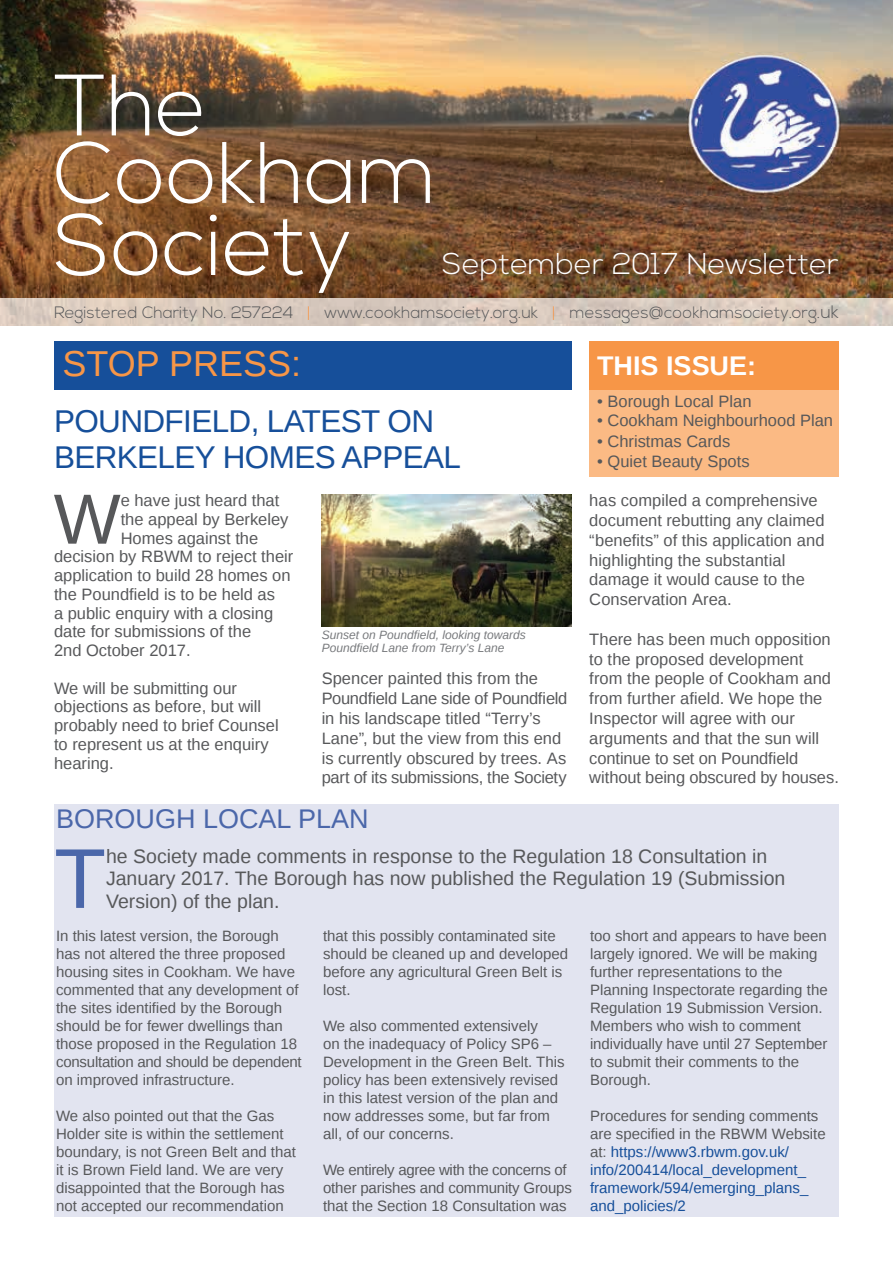
<style>
.page{position:relative;width:893px;height:1263px;background:#fff}
.page>*{position:absolute;margin:0;border:0;box-sizing:border-box;transform-origin:0 0}
.t1{font:300 87px/69.8px "Nexa";color:#fff}
.t2{font:84.9px "Liberation Sans";color:#4b67aa}
.t3{font:70.95px "Liberation Sans";color:#57585a}
.t4{font:36px "Liberation Sans";color:#f79647}
.t5{font:31.5px/36px "Liberation Sans";letter-spacing:-.02em;color:#164f9a}
.t6{font:300 30px "Nexa";color:#fff}
.t7{font:27px "Liberation Sans";color:#4b67aa}
.t8{font:700 27px "Liberation Sans";color:#fff}
.t9{font:19.5px/22.5px "Liberation Sans";color:#57585a}
.t10{font:16.5px/19.8px "Liberation Sans";color:#57585a}
.t11{font:300 16.5px "Nexa";letter-spacing:.005em;color:#57585a}
.t12{font:15px/18px "Liberation Sans";color:#57585a}
.t13{font:15px/18px "Liberation Sans";color:#164f9a}
.t14{font:italic 12px/13.5px "Liberation Sans";color:#787a7d}
.s1{color:#f79647}
.s2{font-size:18px}
.s3{color:#57585a}
</style>
<div class="page">
<div style="left:54px;top:804px;width:785px;height:413px;background:#e2e4f0"></div>
<div style="left:54px;top:341px;width:517px;height:48px;background:#164f9a"></div>
<img style="left:322px;top:494px;width:249px;height:132px">
<div style="left:589px;top:356px;width:250px;height:120px;background:#fbba84"></div>
<div style="left:589px;top:341px;width:250px;height:48px;background:#f79647"></div>
<img style="left:0;top:0;width:893px;height:325px">
<img style="left:686px;top:52px;width:155px;height:143px">
<h1 class="t1" style="left:54px;top:75px;width:385px">The<br>Cookham<br>Society</h1>
<p class="t11" style="left:54px;top:303px;width:786px">Registered Charity No. 257224 <span class="s1">|</span> www.cookhamsociety.org.uk <span class="s1">|</span> messages@cookhamsociety.org.<span class="s2">uk</span></p>
<h3 class="t6" style="left:442px;top:247px;width:398px">September 2017 Newsletter</h3>
<h3 class="t4" style="left:63px;top:343px;width:240px">STOP PRESS:</h3>
<h3 class="t5" style="left:54px;top:405px;width:409px">POUNDFIELD, LATEST ON<br>BERKELEY HOMES APPEAL</h3>
<h3 class="t3" style="left:54px;top:479px;width:69px">W</h3>
<p class="t10" style="left:121px;top:491px;width:160px">e have just heard that</p>
<p class="t10" style="left:121px;top:510px;width:169px">the appeal by Berkeley</p>
<p class="t10" style="left:121px;top:529px;width:139px">Homes against the</p>
<p class="t10" style="left:54px;top:547px;width:241px">decision by RBWM to reject their</p>
<p class="t10" style="left:54px;top:566px;width:238px">application to build 28 homes on</p>
<p class="t10" style="left:54px;top:585px;width:223px">the Poundfield is to be held as</p>
<p class="t10" style="left:54px;top:604px;width:221px">a public enquiry with a closing</p>
<p class="t10" style="left:54px;top:622px;width:199px">date for submissions of the</p>
<p class="t10" style="left:54px;top:641px;width:138px">2nd October 2017.</p>
<p class="t10" style="left:54px;top:679px;width:226px;line-height:18.8px">We will be submitting our objections as before, but will probably need to brief Counsel to represent us at the enquiry hearing.</p>
<p class="t14" style="left:322px;top:627px;width:206px">Sunset on Poundfield, looking towards<br>Poundfield Lane from Terry’s Lane</p>
<p class="t10" style="left:322px;top:669px;width:247px">Spencer painted this from the Poundfield Lane side of Poundfield in his landscape titled “Terry’s Lane”, but the view from this end is currently obscured by trees. As part of its submissions, the Society</p>
<h3 class="t8" style="left:597px;top:347px;width:161px">THIS ISSUE:</h3>
<p class="t10" style="left:597px;top:392px;width:156px">• Borough Local Plan</p>
<p class="t10" style="left:597px;top:411px;width:237px">• Cookham Neighbourhood Plan</p>
<p class="t10" style="left:597px;top:432px;width:135px">• Christmas Cards</p>
<p class="t10" style="left:597px;top:452px;width:154px">• Quiet Beauty Spots</p>
<p class="t10" style="left:589px;top:491px;width:237px">has compiled a comprehensive document rebutting any claimed “benefits” of this application and highlighting the substantial damage it would cause to the<br>Conservation Area.</p>
<p class="t10" style="left:589px;top:630px;width:251px">There has been much opposition to the proposed development from the people of Cookham and from further afield. We hope the<br>Inspector will agree with our arguments and that the sun will continue to set on Poundfield without being obscured by houses.</p>
<h3 class="t7" style="left:56px;top:804px;width:314px">BOROUGH LOCAL PLAN</h3>
<h2 class="t2" style="left:54px;top:831px;width:53px">T</h2>
<h3 class="t9" style="left:106px;top:846px;width:681px">he Society made comments in response to the Regulation 18 Consultation in<br>January 2017. The Borough has now published the Regulation 19 (Submission<br>Version) of the plan.</h3>
<p class="t12" style="left:56px;top:927px;width:247px">In this latest version, the Borough has not altered the three proposed housing sites in Cookham. We have commented that any development of the sites identified by the Borough should be for fewer dwellings than those proposed in the Regulation 18 consultation and should be dependent on improved infrastructure.</p>
<p class="t12" style="left:56px;top:1107px;width:241px">We also pointed out that the Gas Holder site is within the settlement boundary, is not Green Belt and that it is Brown Field land. We are very disappointed that the Borough has not accepted our recommendation</p>
<p class="t12" style="left:323px;top:927px;width:247px">that this possibly contaminated site should be cleaned up and developed before any agricultural Green Belt is lost.</p>
<p class="t12" style="left:323px;top:1017px;width:243px">We also commented extensively<br>on the inadequacy of Policy SP6 –<br>Development in the Green Belt. This policy has been extensively revised in this latest version of the plan and now addresses some, but far from all, of our concerns.</p>
<p class="t12" style="left:323px;top:1161px;width:250px">We entirely agree with the concerns of other parishes and community Groups that the Section 18 Consultation was</p>
<p class="t12" style="left:590px;top:927px;width:239px">too short and appears to have been largely ignored. We will be making further representations to the<br>Planning Inspectorate regarding the<br>Regulation 19 Submission Version.<br>Members who wish to comment individually have until 27 September to submit their comments to the<br>Borough.</p>
<p class="t13" style="left:590px;top:1107px;width:237px"><span class="s3">Procedures for sending comments are specified in the RBWM Website at:</span> https://www3.rbwm.gov.uk/ info/200414/local_development_ framework/594/emerging_plans_ and_policies/2</p>
</div>
